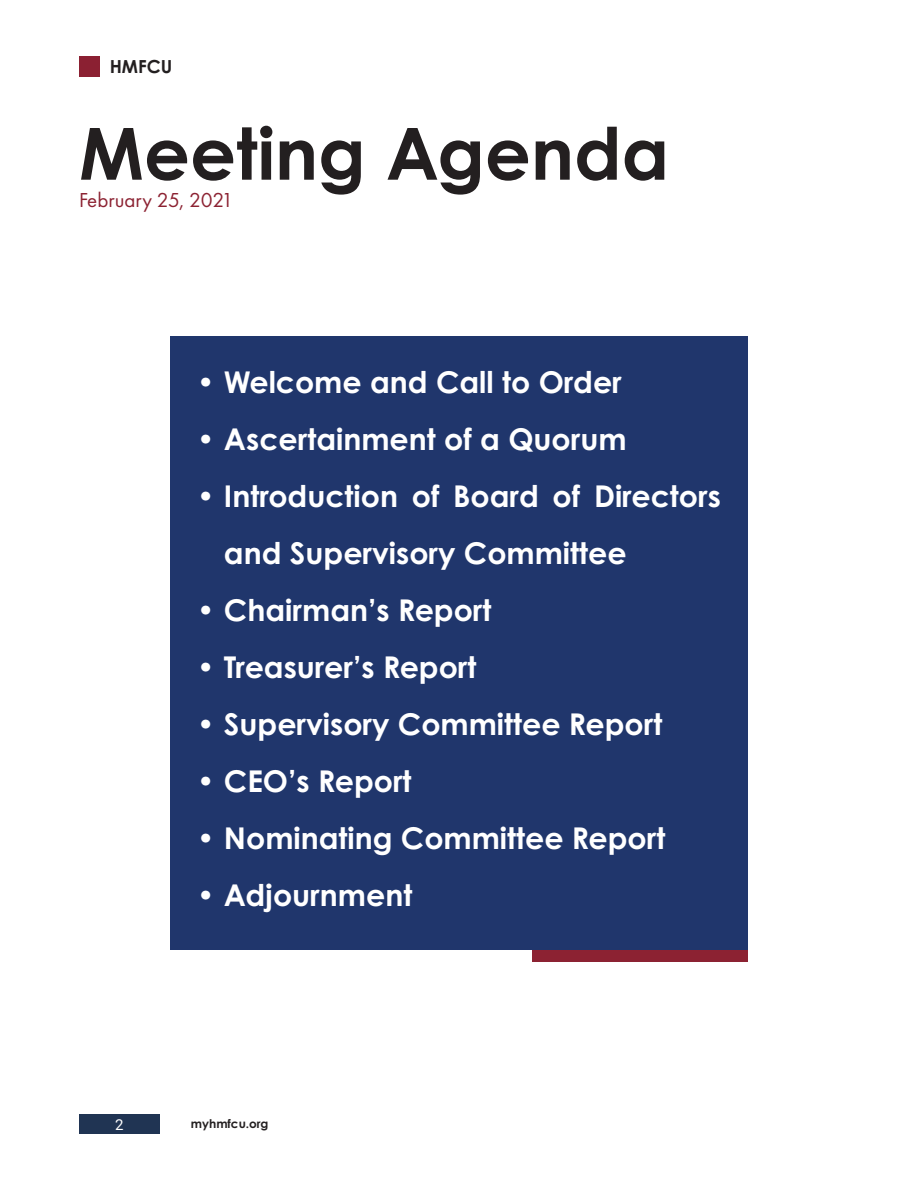
<style>
.page{position:relative;width:918px;height:1188px;background:#fff}
.page>*{position:absolute;margin:0;border:0;box-sizing:border-box;transform-origin:0 0}
.t1{font:700 72px "Century Gothic Pro";color:#231f20}
.t2{font:700 30px/57px "Century Gothic Pro";color:#fff}
.t3{font:21px "Futura PT";color:#8c2232}
.t4{font:700 18px "Century Gothic Pro";color:#231f20}
.t5{font:15px "Roboto";color:#fff}
.t6{font:700 12px "Century Gothic Pro";color:#231f20}
</style>
<div class="page">
<div style="left:532px;top:949px;width:216px;height:13px;background:#8c2232"></div>
<div style="left:170px;top:336px;width:578px;height:613px;background:#20366c"></div>
<div style="left:79px;top:1114px;width:81px;height:20px;background:#203453"></div>
<div style="left:79px;top:56px;width:21px;height:21px;background:#8b2032"></div>
<p class="t4" style="left:110px;top:55px;width:64px">HMFCU</p>
<p class="t1" style="left:79px;top:109px;width:592px">Meeting Agenda</p>
<p class="t3" style="left:79px;top:188px;width:156px">February 25, 2021</p>
<p class="t2" style="left:197px;top:353px;width:426px">• Welcome and Call to Order</p>
<p class="t2" style="left:197px;top:410px;width:431px">• Ascertainment of a Quorum</p>
<p class="t2" style="left:224px;top:467px;width:498px;text-indent:-27px">• Introduction of Board of Directors and Supervisory Committee</p>
<p class="t2" style="left:197px;top:581px;width:296px">• Chairman’s Report</p>
<p class="t2" style="left:197px;top:638px;width:281px">• Treasurer’s Report</p>
<p class="t2" style="left:197px;top:695px;width:467px">• Supervisory Committee Report</p>
<p class="t2" style="left:197px;top:752px;width:216px">• CEO’s Report</p>
<p class="t2" style="left:197px;top:809px;width:470px">• Nominating Committee Report</p>
<p class="t2" style="left:197px;top:866px;width:217px">• Adjournment</p>
<p class="t5" style="left:115px;top:1114px;width:10px">2</p>
<p class="t6" style="left:191px;top:1116px;width:79px">myhmfcu.org</p>
</div>
